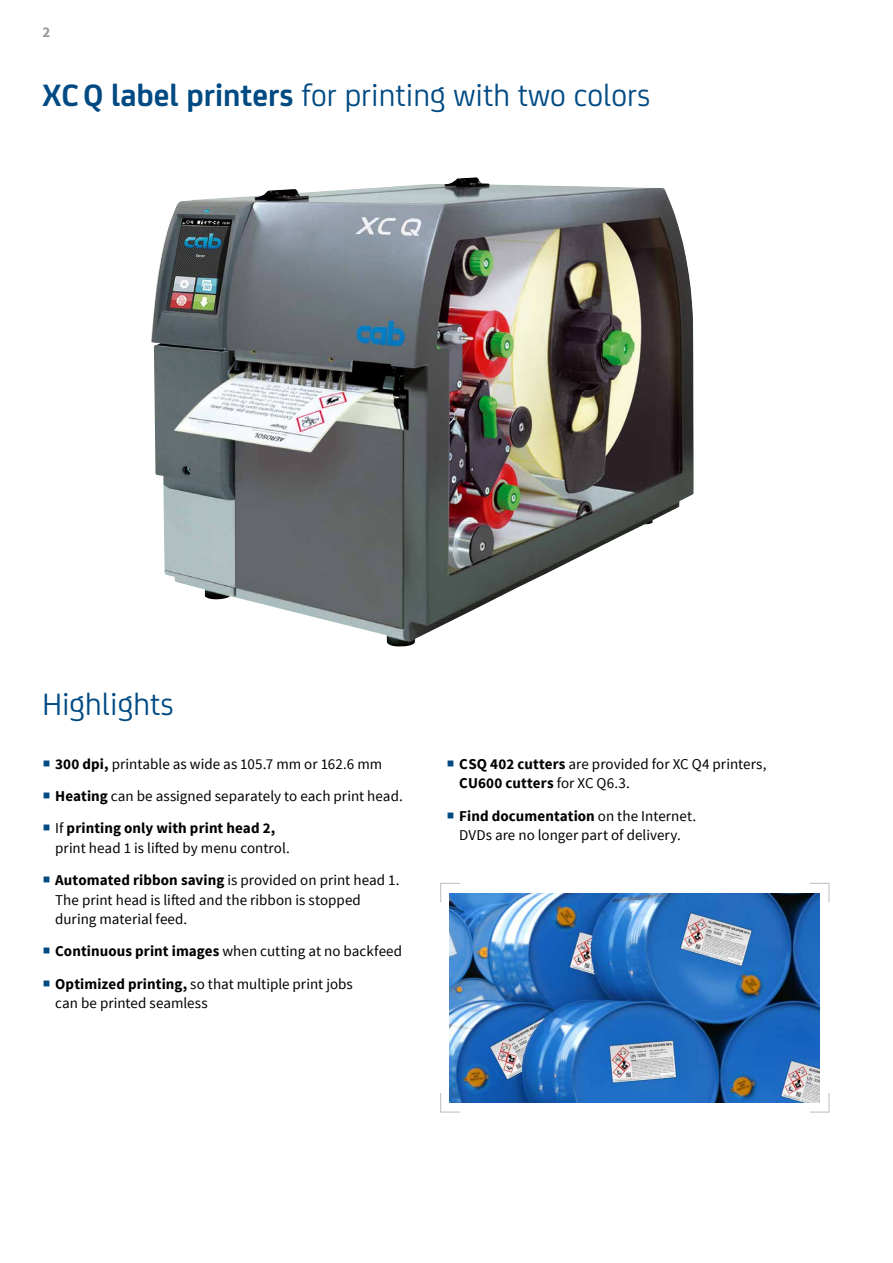
<style>
.page{position:relative;width:893px;height:1263px;background:#fff}
.page>*{position:absolute;margin:0;border:0;box-sizing:border-box;transform-origin:0 0}
.t1{font:33px "CA Sans";color:#004a83}
.t2{font:15px/19.5px "Source Sans Pro";color:#000}
.t3{font:700 15px "Source Sans Pro";color:#98989c}
.s1{font-weight:700}
.s2{color:#004a83}
</style>
<div class="page">
<img style="left:151px;top:177px;width:543px;height:470px">
<img style="left:449px;top:893px;width:371px;height:210px">
<svg style="left:440px;top:882px;width:21px;height:22px"></svg>
<svg style="left:809px;top:882px;width:21px;height:22px"></svg>
<svg style="left:440px;top:1092px;width:21px;height:21px"></svg>
<svg style="left:809px;top:1092px;width:21px;height:21px"></svg>
<p class="t3" style="left:43px;top:22px;width:9px">2</p>
<h1 class="t1" style="left:43px;top:71px;width:609px"><span class="s1">XCQ label printers</span> for printing with two colors</h1>
<h1 class="t1" style="left:43px;top:680px;width:133px">Highlights</h1>
<p class="t2" style="left:42px;top:754px;width:341px"><span class="s2">○</span> <span class="s1">300 dpi,</span> printable as wide as 105.7 mm or 162.6 mm</p>
<p class="t2" style="left:42px;top:787px;width:362px"><span class="s2">○</span> <span class="s1">Heating</span> can be assigned separately to each print head.</p>
<p class="t2" style="left:55px;top:819px;width:236px;text-indent:-13px"><span class="s2">○</span> If <span class="s1">printing only with print head 2, </span>print head 1 is lifted by menu control.</p>
<p class="t2" style="left:55px;top:871px;width:346px;text-indent:-13px"><span class="s2">○</span> <span class="s1">Automated ribbon saving</span> is provided on print head 1.<br>The print head is lifted and the ribbon is stopped during material feed.</p>
<p class="t2" style="left:42px;top:942px;width:361px"><span class="s2">○</span> <span class="s1">Continuous print images</span> when cutting at no backfeed</p>
<p class="t2" style="left:55px;top:974px;width:299px;text-indent:-13px"><span class="s2">○</span> <span class="s1">Optimized printing,</span> so that multiple print jobs can be printed seamless</p>
<p class="t2" style="left:459px;top:754px;width:309px;text-indent:-13px"><span class="s2">○</span> <span class="s1">CSQ 402 cutters</span> are provided for XC Q4 printers,<br><span class="s1">CU600 cutters</span> for XC Q6.3.</p>
<p class="t2" style="left:446px;top:806px;width:251px;text-align:center"><span class="s2">○</span> <span class="s1">Find documentation</span> on the Internet.<br>DVDs are no longer part of delivery.</p>
</div>
